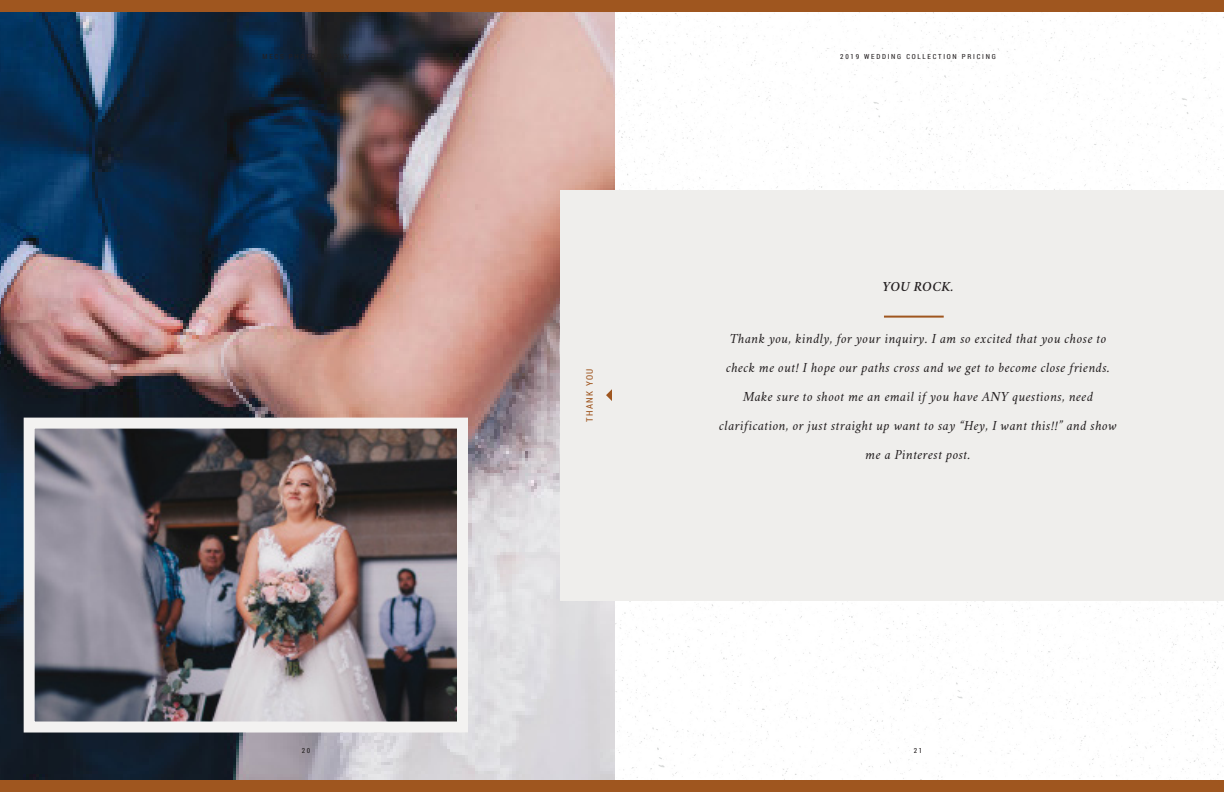
<style>
.page{position:relative;width:1224px;height:792px;background:#fff}
.page>*{position:absolute;margin:0;border:0;box-sizing:border-box;transform-origin:0 0}
.t1{font:italic 14px/29px "Crimson";letter-spacing:.03em;color:#231f20;text-align:center}
.t2{font:italic 600 14px "Crimson";letter-spacing:.025em;color:#231f20}
.t3{font:9px "Roboto Condensed";letter-spacing:.15em;color:#9f561f}
.t4{font:7px "Roboto Condensed";letter-spacing:.25em;color:#231f20}
</style>
<div class="page">
<img style="left:614px;top:11px;width:610px;height:770px">
<img style="left:1px;top:11px;width:613px;height:770px">
<img style="left:36px;top:430px;width:420px;height:291px">
<div style="left:24px;top:418px;width:444px;height:315px;border:11px solid #f3f2f1"></div>
<div style="left:560px;top:190px;width:664px;height:410px;background:#efeeec"></div>
<svg style="left:606px;top:389px;width:6px;height:12px"></svg>
<hr style="left:884px;top:316px;width:60px;height:2px;background:#9f561f">
<div style="left:0;top:0;width:1224px;height:11px;background:#9f561f"></div>
<div style="left:0;top:781px;width:1224px;height:11px;background:#9f561f"></div>
<p class="t4" style="left:840px;top:52px;width:157px">2019 WEDDING COLLECTION PRICING</p>
<p class="t3" style="left:583px;top:422px;width:55px;rotate:-90deg">THANK YOU</p>
<p class="t2" style="left:883px;top:278px;width:73px">YOU ROCK.</p>
<p class="t1" style="left:719px;top:324px;width:399px">Thank you, kindly, for your inquiry. I am so excited that you chose to check me out! I hope our paths cross and we get to become close friends.<br>Make sure to shoot me an email if you have ANY questions, need clarification, or just straight up want to say “Hey, I want this!!” and show me a Pinterest post.</p>
<p class="t4" style="left:302px;top:745px;width:10px">20</p>
<p class="t4" style="left:914px;top:745px;width:10px">21</p>
</div>
